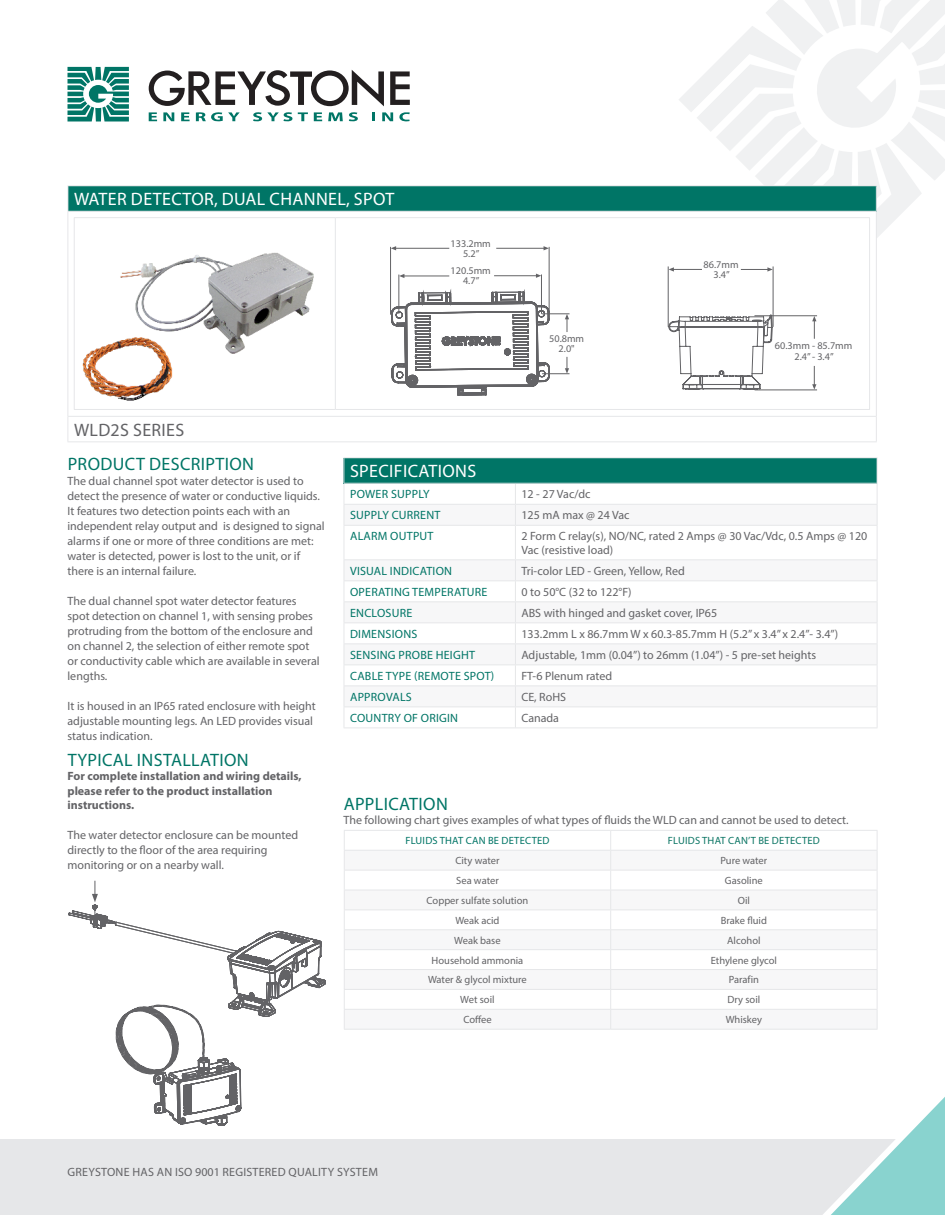
<style>
.page{position:relative;width:945px;height:1215px;background:#fff}
.page>*{position:absolute;margin:0;border:0;box-sizing:border-box;transform-origin:0 0}
.t1{font:18px "Myriad Pro";letter-spacing:.02em;color:#007566}
.t2{font:18px "Myriad Pro";letter-spacing:.02em;color:#fff}
.t3{font:18px "Myriad Pro";letter-spacing:.02em;color:#636366}
.t4{font:12px/15px "Myriad Pro";color:#636366}
.t5{font:12px "Myriad Pro";letter-spacing:.02em;color:#007566}
.t6{font:700 12px/14.4px "Myriad Pro";color:#636366}
.t7{font:12px "Myriad Pro";letter-spacing:.02em;color:#636366}
.t8{font:10.5px "Myriad Pro";color:#636366}
.t9{font:10.5px "Myriad Pro";letter-spacing:.02em;color:#0b7564}
.t10{font:10.5px "Myriad Pro";letter-spacing:.02em;color:#007566}
.t11{font:10.2px/10.2px "Myriad Pro";color:#636366;text-align:center}
</style>
<div class="page">
<svg style="left:390px;top:71px;width:20px;height:34px"></svg>
<svg style="left:149px;top:70px;width:235px;height:36px"></svg>
<svg style="left:67px;top:67px;width:62px;height:55px"></svg>
<svg style="left:149px;top:112px;width:8px;height:9px"></svg>
<svg style="left:181px;top:112px;width:9px;height:9px"></svg>
<svg style="left:314px;top:112px;width:8px;height:9px"></svg>
<svg style="left:163px;top:112px;width:11px;height:9px"></svg>
<svg style="left:382px;top:112px;width:11px;height:9px"></svg>
<svg style="left:196px;top:112px;width:44px;height:9px"></svg>
<svg style="left:253px;top:112px;width:55px;height:10px"></svg>
<svg style="left:328px;top:112px;width:30px;height:10px"></svg>
<svg style="left:372px;top:112px;width:3px;height:9px"></svg>
<svg style="left:399px;top:112px;width:11px;height:9px"></svg>
<div style="left:0;top:1140px;width:944px;height:75px;background:#e6e7e9"></div>
<svg style="left:812px;top:1097px;width:133px;height:118px"></svg>
<div style="left:68px;top:186px;width:808px;height:25px;background:#007566"></div>
<hr style="left:68px;top:185px;width:809px;height:1px;background:#e6e7e9">
<svg style="left:68px;top:186px;width:1px;height:25px"></svg>
<svg style="left:876px;top:417px;width:1px;height:24px"></svg>
<hr style="left:68px;top:441px;width:809px;height:1px;background:#e6e7e9">
<hr style="left:68px;top:211px;width:809px;height:1px;background:#e6e7e9">
<hr style="left:68px;top:212px;width:1px;height:204px;background:#e6e7e9">
<hr style="left:876px;top:212px;width:1px;height:204px;background:#e6e7e9">
<hr style="left:68px;top:416px;width:809px;height:1px;background:#e6e7e9">
<hr style="left:74px;top:217px;width:261px;height:1px;background:#e6e7e9">
<hr style="left:74px;top:218px;width:1px;height:191px;background:#e6e7e9">
<hr style="left:74px;top:409px;width:261px;height:1px;background:#e6e7e9">
<hr style="left:335px;top:217px;width:535px;height:1px;background:#e6e7e9">
<hr style="left:335px;top:218px;width:1px;height:191px;background:#e6e7e9">
<hr style="left:869px;top:218px;width:1px;height:191px;background:#e6e7e9">
<hr style="left:335px;top:409px;width:535px;height:1px;background:#e6e7e9">
<hr style="left:344px;top:830px;width:267px;height:1px;background:#e6e7e9">
<hr style="left:611px;top:830px;width:267px;height:1px;background:#e6e7e9">
<svg style="left:344px;top:831px;width:534px;height:198px"></svg>
<hr style="left:344px;top:1029px;width:267px;height:1px;background:#e6e7e9">
<hr style="left:611px;top:1029px;width:267px;height:1px;background:#e6e7e9">
<hr style="left:344px;top:728px;width:171px;height:1px;background:#e6e7e9">
<hr style="left:515px;top:728px;width:362px;height:1px;background:#e6e7e9">
<hr style="left:344px;top:457px;width:534px;height:1px;background:#e6e7e9">
<svg style="left:344px;top:458px;width:534px;height:270px"></svg>
<hr style="left:344px;top:483px;width:534px;height:1px;background:#e6e7e9">
<svg style="left:69px;top:881px;width:257px;height:259px"></svg>
<svg style="left:812px;top:366px;width:4px;height:24px"></svg>
<svg style="left:812px;top:317px;width:4px;height:22px"></svg>
<hr style="left:755px;top:390px;width:62px;height:1px;background:#636366">
<hr style="left:754px;top:316px;width:63px;height:1px;background:#636366">
<svg style="left:668px;top:315px;width:105px;height:75px"></svg>
<svg style="left:669px;top:0;width:276px;height:272px"></svg>
<hr style="left:671px;top:269px;width:31px;height:1px;background:#636366">
<hr style="left:773px;top:266px;width:1px;height:61px;background:#636366">
<hr style="left:668px;top:266px;width:1px;height:61px;background:#636366">
<hr style="left:390px;top:247px;width:1px;height:68px;background:#636366">
<svg style="left:391px;top:246px;width:179px;height:150px"></svg>
<img style="left:120px;top:252px;width:194px;height:102px">
<img style="left:82px;top:312px;width:107px;height:89px">
<h1 class="t2" style="left:74px;top:188px;width:322px">WATER DETECTOR, DUAL CHANNEL, SPOT</h1>
<p class="t11" style="left:451px;top:238px;width:42px">133.2mm<br>5.2”</p>
<p class="t11" style="left:451px;top:265px;width:42px">120.5mm<br>4.7”</p>
<p class="t11" style="left:549px;top:333px;width:36px">50.8mm<br>2.0"</p>
<p class="t11" style="left:704px;top:260px;width:36px">86.7mm<br>3.4”</p>
<p class="t11" style="left:775px;top:341px;width:79px">60.3mm - 85.7mm<br>2.4” - 3.4”</p>
<h1 class="t3" style="left:74px;top:419px;width:112px">WLD2S SERIES</h1>
<h1 class="t1" style="left:68px;top:453px;width:188px">PRODUCT DESCRIPTION</h1>
<p class="t4" style="left:68px;top:473px;width:259px">The dual channel spot water detector is used to detect the presence of water or conductive liquids.<br>It features two detection points each with an independent relay output and is designed to signal alarms if one or more of three conditions are met: water is detected, power is lost to the unit, or if there is an internal failure.</p>
<p class="t4" style="left:68px;top:593px;width:254px">The dual channel spot water detector features spot detection on channel 1, with sensing probes protruding from the bottom of the enclosure and on channel 2, the selection of either remote spot or conductivity cable which are available in several lengths.</p>
<p class="t4" style="left:68px;top:698px;width:250px">It is housed in an IP65 rated enclosure with height adjustable mounting legs. An LED provides visual status indication.</p>
<h1 class="t1" style="left:68px;top:749px;width:183px">TYPICAL INSTALLATION</h1>
<p class="t6" style="left:68px;top:768px;width:236px">For complete installation and wiring details, please refer to the product installation instructions.</p>
<p class="t4" style="left:68px;top:827px;width:232px">The water detector enclosure can be mounted directly to the floor of the area requiring monitoring or on a nearby wall.</p>
<h1 class="t2" style="left:350px;top:460px;width:128px">SPECIFICATIONS</h1>
<p class="t5" style="left:350px;top:487px;width:81px">POWER SUPPLY</p>
<p class="t4" style="left:521px;top:487px;width:71px">12 - 27 Vac/dc</p>
<p class="t5" style="left:350px;top:508px;width:92px">SUPPLY CURRENT</p>
<p class="t4" style="left:521px;top:508px;width:110px">125 mA max @ 24 Vac</p>
<p class="t5" style="left:350px;top:529px;width:85px">ALARM OUTPUT</p>
<p class="t4" style="left:521px;top:529px;width:347px;line-height:13.5px">2 Form C relay(s), NO/NC, rated 2 Amps @ 30 Vac/Vdc, 0.5 Amps @ 120<br>Vac (resistive load)</p>
<p class="t5" style="left:350px;top:563px;width:104px">VISUAL INDICATION</p>
<p class="t4" style="left:521px;top:563px;width:165px">Tri-color LED - Green, Yellow, Red</p>
<p class="t5" style="left:350px;top:584px;width:139px">OPERATING TEMPERATURE</p>
<p class="t4" style="left:521px;top:584px;width:112px">0 to 50°C (32 to 122°F)</p>
<p class="t5" style="left:350px;top:605px;width:64px">ENCLOSURE</p>
<p class="t4" style="left:521px;top:605px;width:197px">ABS with hinged and gasket cover, IP65</p>
<p class="t5" style="left:350px;top:626px;width:69px">DIMENSIONS</p>
<p class="t4" style="left:521px;top:626px;width:318px">133.2mm L x 86.7mm W x 60.3-85.7mm H (5.2” x 3.4” x 2.4”- 3.4”)</p>
<p class="t5" style="left:350px;top:647px;width:127px">SENSING PROBE HEIGHT</p>
<p class="t4" style="left:521px;top:647px;width:296px">Adjustable, 1mm (0.04”) to 26mm (1.04”) - 5 pre-set heights</p>
<p class="t5" style="left:350px;top:668px;width:146px">CABLE TYPE (REMOTE SPOT)</p>
<p class="t4" style="left:521px;top:668px;width:92px">FT-6 Plenum rated</p>
<p class="t5" style="left:350px;top:689px;width:63px">APPROVALS</p>
<p class="t4" style="left:521px;top:689px;width:46px">CE, RoHS</p>
<p class="t5" style="left:350px;top:710px;width:110px">COUNTRY OF ORIGIN</p>
<p class="t4" style="left:521px;top:710px;width:39px">Canada</p>
<h1 class="t1" style="left:344px;top:793px;width:106px">APPLICATION</h1>
<p class="t4" style="left:344px;top:813px;width:507px">The following chart gives examples of what types of fluids the WLD can and cannot be used to detect.</p>
<p class="t10" style="left:406px;top:834px;width:145px">FLUIDS THAT CAN BE DETECTED</p>
<p class="t9" style="left:668px;top:834px;width:153px">FLUIDS THAT CAN’T BE DETECTED</p>
<p class="t8" style="left:455px;top:854px;width:46px">City water</p>
<p class="t8" style="left:721px;top:854px;width:48px">Pure water</p>
<p class="t8" style="left:456px;top:874px;width:44px">Sea water</p>
<p class="t8" style="left:725px;top:874px;width:39px">Gasoline</p>
<p class="t8" style="left:427px;top:894px;width:103px">Copper sulfate solution</p>
<p class="t8" style="left:738px;top:894px;width:14px">Oil</p>
<p class="t8" style="left:455px;top:914px;width:46px">Weak acid</p>
<p class="t8" style="left:721px;top:914px;width:48px">Brake fluid</p>
<p class="t8" style="left:454px;top:934px;width:48px">Weak base</p>
<p class="t8" style="left:727px;top:934px;width:35px">Alcohol</p>
<p class="t8" style="left:432px;top:954px;width:93px">Household ammonia</p>
<p class="t8" style="left:711px;top:954px;width:68px">Ethylene glycol</p>
<p class="t8" style="left:428px;top:973px;width:100px">Water &amp; glycol mixture</p>
<p class="t8" style="left:729px;top:973px;width:32px">Parafin</p>
<p class="t8" style="left:460px;top:993px;width:36px">Wet soil</p>
<p class="t8" style="left:728px;top:993px;width:34px">Dry soil</p>
<p class="t8" style="left:463px;top:1013px;width:30px">Coffee</p>
<p class="t8" style="left:726px;top:1013px;width:38px">Whiskey</p>
<p class="t7" style="left:68px;top:1165px;width:312px">GREYSTONE HAS AN ISO 9001 REGISTERED QUALITY SYSTEM</p>
</div>
